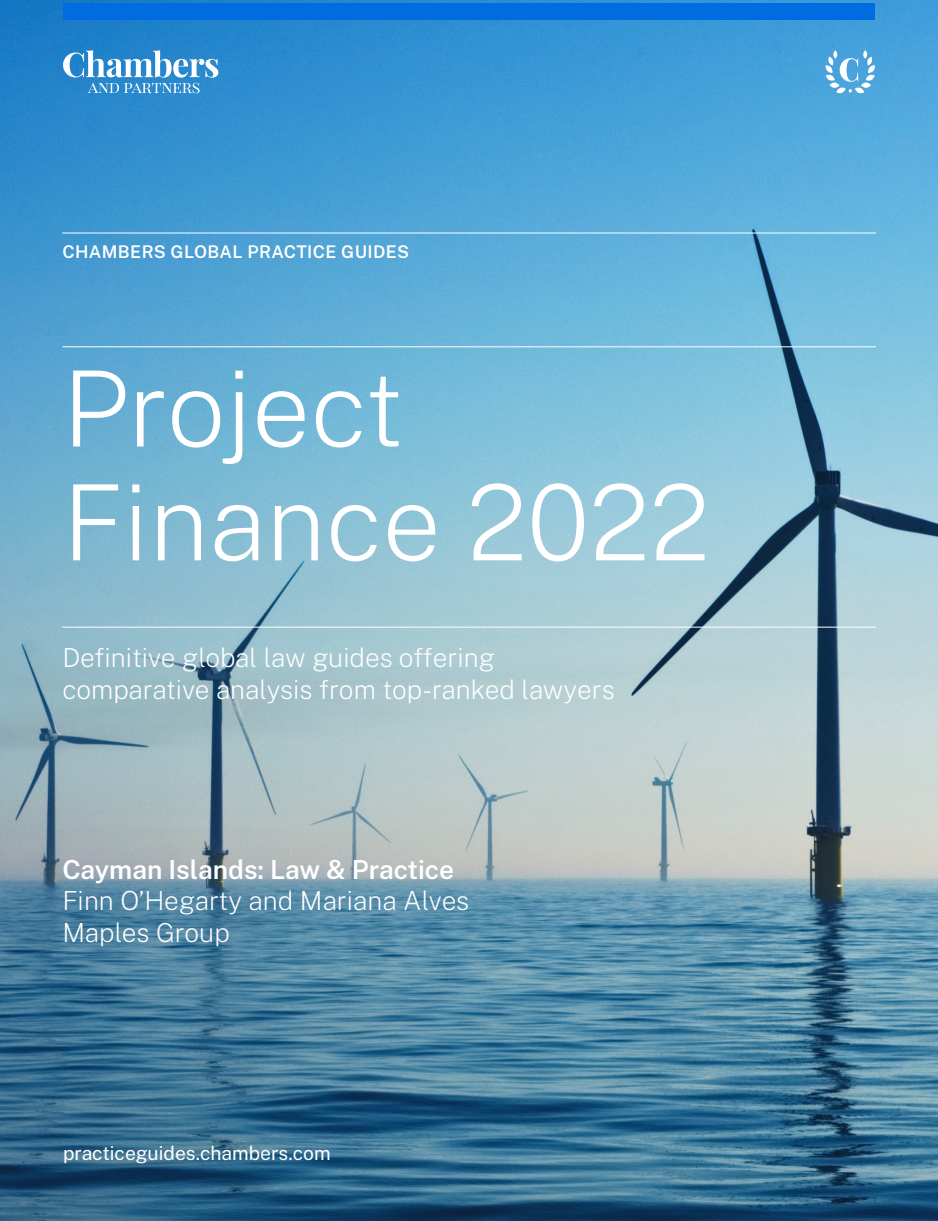
<style>
.page{position:relative;width:938px;height:1221px;background:#fff}
.page>*{position:absolute;margin:0;border:0;box-sizing:border-box;transform-origin:0 0}
._01_Large_Heading{font:200 105px/113.8px "Public Sans";color:#fff}
._02_Subheading{font:200 26.25px/31.5px "Public Sans";color:#fff}
._02_Subheading_w_o_r{font:200 26.25px/31.5px "Public Sans";color:#fff}
.t1{font:19.25px "Public Sans";color:#fff}
._00_Small_Header{font:600 17.5px "Public Sans";letter-spacing:.02em;color:#fff}
.s1{font-weight:600}
</style>
<div class="page">
<img style="left:0;top:1px;width:938px;height:1219px">
<div style="left:63px;top:3px;width:812px;height:17px;background:#006ce0"></div>
<svg style="left:825px;top:50px;width:50px;height:44px"></svg>
<svg style="left:63px;top:50px;width:155px;height:43px"></svg>
<hr style="left:62px;top:232px;width:814px;height:1px;background:#fff">
<hr style="left:62px;top:346px;width:814px;height:1px;background:#fff">
<hr style="left:62px;top:626px;width:814px;height:1px;background:#fff">
<p class="_00_Small_Header" style="left:62px;top:239px;width:348px">CHAMBERS GLOBAL PRACTICE GUIDES</p>
<p class="_01_Large_Heading" style="left:62px;top:345px;width:649px">Project<br>Finance 2022</p>
<p class="_02_Subheading" style="left:62px;top:640px;width:554px">Definitive global law guides offering comparative analysis from top-ranked lawyers</p>
<p class="_02_Subheading_w_o_r" style="left:62px;top:851px;width:408px"><span class="s1">Cayman Islands: Law &amp; Practice<br></span>Finn O’Hegarty and Mariana Alves<br>Maples Group</p>
<p class="t1" style="left:63px;top:1138px;width:269px">practiceguides.chambers.com</p>
</div>
